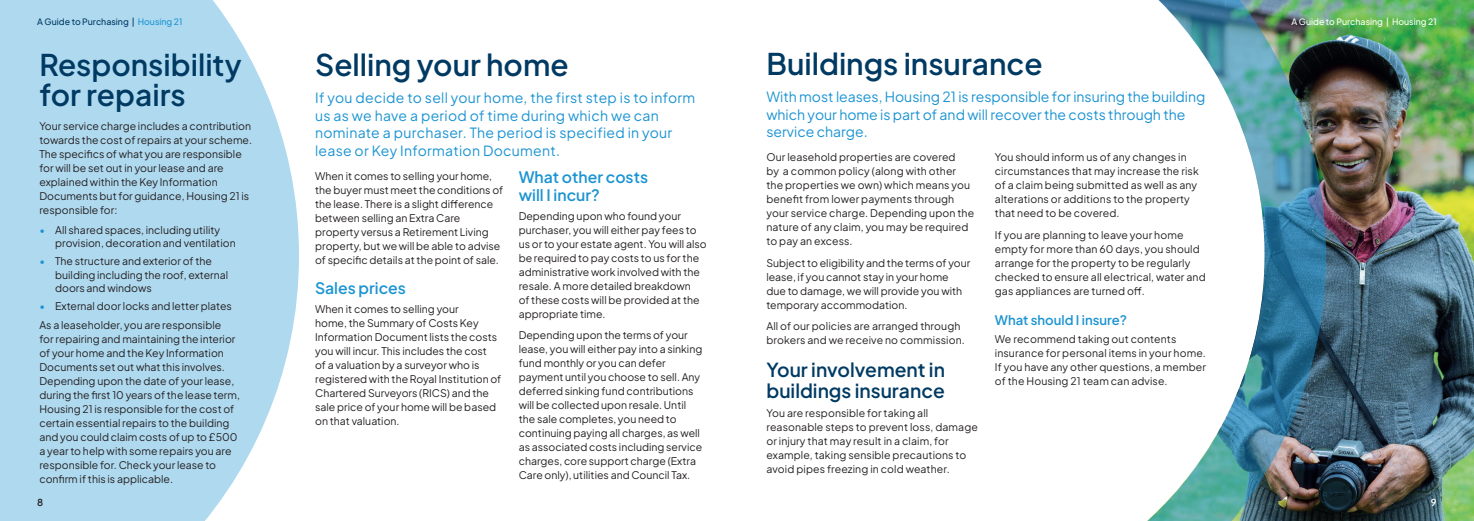
<style>
.page{position:relative;width:1474px;height:521px;background:#fff}
.page>*{position:absolute;margin:0;border:0;box-sizing:border-box;transform-origin:0 0}
.page_header{font:600 29.75px/29.8px "Plus Jakarta Sans";color:#003a63}
.text_header_big{font:600 19.25px/21px "Plus Jakarta Sans";color:#003a63}
.text_header{font:600 15.75px/17.5px "Plus Jakarta Sans";color:#1c94d2}
.text_intro{font:14px/17.5px "Plus Jakarta Sans";letter-spacing:.01em;color:#1c94d2}
.text_subheader{font:600 13.12px "Plus Jakarta Sans";color:#1c94d2}
.text{font:10.5px/14px "Plus Jakarta Sans";color:#231f20}
.t1{font:600 9.62px "Plus Jakarta Sans";color:#fff}
.t2{font:600 9.62px "Plus Jakarta Sans";color:#231f20}
.t3{font:500 8.75px "Plus Jakarta Sans";color:#fff}
.t4{font:500 8.75px "Plus Jakarta Sans";color:#003a63}
.s1{color:#1c94d2}
</style>
<div class="page">
<img style="left:1326px;top:0;width:147px;height:521px">
<svg style="left:0;top:0;width:299px;height:521px;background:#b6dcf0"></svg>
<img style="left:1147px;top:0;width:179px;height:521px">
<p class="t4" style="left:37px;top:14px;width:147px">A Guide to Purchasing | <span class="s1">Housing 21</span></p>
<p class="t3" style="left:1291px;top:14px;width:147px">A Guide to Purchasing | Housing 21</p>
<p class="page_header" style="left:39px;top:47px;width:204px">Responsibility for repairs</p>
<p class="text" style="left:39px;top:118px;width:214px">Your service charge includes a contribution towards the cost of repairs at your scheme.<br>The specifics of what you are responsible for will be set out in your lease and are explained within the Key Information Documents but for guidance, Housing 21 is responsible for:</p>
<p class="text" style="left:55px;top:223px;width:182px;line-height:13.1px;text-indent:-16px"><span class="s1">•</span> All shared spaces, including utility provision, decoration and ventilation</p>
<p class="text" style="left:55px;top:254px;width:174px;line-height:13.1px;text-indent:-16px"><span class="s1">•</span> The structure and exterior of the building including the roof, external doors and windows</p>
<p class="text" style="left:39px;top:298px;width:194px"><span class="s1">•</span> External door locks and letter plates</p>
<p class="text" style="left:39px;top:317px;width:202px">As a leaseholder, you are responsible<br>for repairing and maintaining the interior of your home and the Key Information Documents set out what this involves.<br>Depending upon the date of your lease, during the first 10 years of the lease term, Housing 21 is responsible for the cost of certain essential repairs to the building and you could claim costs of up to £500 a year to help with some repairs you are responsible for. Check your lease to confirm if this is applicable.</p>
<p class="page_header" style="left:315px;top:47px;width:255px">Selling your home</p>
<p class="text_intro" style="left:315px;top:88px;width:382px">If you decide to sell your home, the first step is to inform us as we have a period of time during which we can nominate a purchaser. The period is specified in your lease or Key Information Document.</p>
<p class="text" style="left:315px;top:168px;width:189px">When it comes to selling your home, the buyer must meet the conditions of the lease. There is a slight difference between selling an Extra Care property versus a Retirement Living property, but we will be able to advise of specific details at the point of sale.</p>
<p class="text_header" style="left:315px;top:277px;width:92px">Sales prices</p>
<p class="text" style="left:315px;top:301px;width:188px">When it comes to selling your<br>home, the Summary of Costs Key Information Document lists the costs you will incur. This includes the cost<br>of a valuation by a surveyor who is registered with the Royal Institution of Chartered Surveyors (RICS) and the sale price of your home will be based on that valuation.</p>
<p class="text_header" style="left:518px;top:167px;width:131px">What other costs will I incur?</p>
<p class="text" style="left:518px;top:208px;width:189px">Depending upon who found your purchaser, you will either pay fees to us or to your estate agent. You will also be required to pay costs to us for the administrative work involved with the resale. A more detailed breakdown<br>of these costs will be provided at the appropriate time.</p>
<p class="text" style="left:518px;top:327px;width:185px">Depending upon the terms of your lease, you will either pay into a sinking fund monthly or you can defer payment until you choose to sell. Any deferred sinking fund contributions will be collected upon resale. Until the sale completes, you need to continuing paying all charges, as well as associated costs including service charges, core support charge (Extra Care only), utilities and Council Tax.</p>
<p class="page_header" style="left:766px;top:46px;width:278px">Buildings insurance</p>
<p class="text_intro" style="left:766px;top:87px;width:440px">With most leases, Housing 21 is responsible for insuring the building which your home is part of and will recover the costs through the service charge.</p>
<p class="text" style="left:766px;top:149px;width:209px">Our leasehold properties are covered<br>by a common policy (along with other the properties we own) which means you benefit from lower payments through your service charge. Depending upon the nature of any claim, you may be required to pay an excess.</p>
<p class="text" style="left:766px;top:255px;width:205px">Subject to eligibility and the terms of your lease, if you cannot stay in your home due to damage, we will provide you with temporary accommodation.</p>
<p class="text" style="left:766px;top:318px;width:200px">All of our policies are arranged through brokers and we receive no commission.</p>
<p class="text_header_big" style="left:766px;top:358px;width:180px">Your involvement in buildings insurance</p>
<p class="text" style="left:766px;top:405px;width:213px">You are responsible for taking all reasonable steps to prevent loss, damage or injury that may result in a claim, for example, taking sensible precautions to avoid pipes freezing in cold weather.</p>
<p class="text" style="left:994px;top:149px;width:205px">You should inform us of any changes in circumstances that may increase the risk of a claim being submitted as well as any alterations or additions to the property that need to be covered.</p>
<p class="text" style="left:994px;top:227px;width:212px">If you are planning to leave your home empty for more than 60 days, you should arrange for the property to be regularly checked to ensure all electrical, water and gas appliances are turned off.</p>
<p class="text_subheader" style="left:994px;top:309px;width:134px">What should I insure?</p>
<p class="text" style="left:994px;top:331px;width:212px">We recommend taking out contents insurance for personal items in your home.<br>If you have any other questions, a member of the Housing 21 team can advise.</p>
<p class="t2" style="left:37px;top:495px;width:8px">8</p>
<p class="t1" style="left:1430px;top:495px;width:7px">9</p>
</div>
